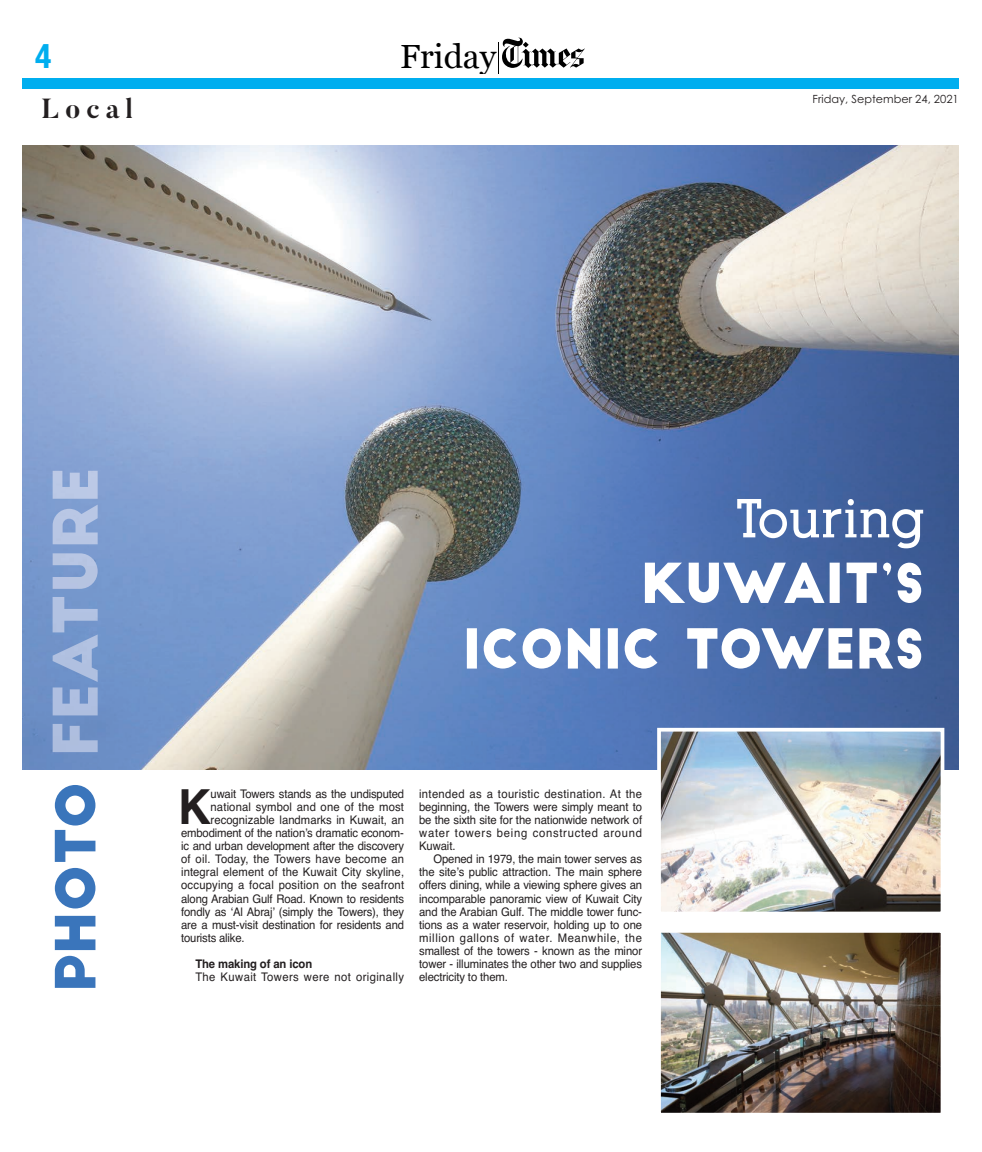
<style>
.page{position:relative;width:982px;height:1152px;background:#fff}
.page>*{position:absolute;margin:0;border:0;box-sizing:border-box;transform-origin:0 0}
.t1{font:700 48.25px "Helvetica";color:#231f20;scale:.95 1}
.t2{font:700 condensed 33.75px "Helvetica Neue";color:#00aeef}
.t3{font:33.5px "Georgia";color:#000}
.t4{font:700 27.5px "Butler";letter-spacing:.2em;color:#231f20}
.t5{font:11.88px/13.1px "Helvetica";letter-spacing:-.01em;color:#231f20;text-align:justify;scale:.95 1}
.t6{font:11.88px "Helvetica";letter-spacing:.02em;color:#231f20;scale:.95 1}
.t7{font:11.88px "Helvetica";letter-spacing:.035em;color:#231f20;scale:.95 1}
.t8{font:11.88px "Helvetica";letter-spacing:.01em;color:#231f20;scale:.95 1}
.t9{font:700 11.88px "Helvetica";letter-spacing:-.01em;color:#231f20;scale:.95 1}
.t10{font:11.25px "Century Gothic";color:#231f20}
</style>
<div class="page">
<img style="left:22px;top:146px;width:936px;height:623px">
<svg style="left:502px;top:37px;width:82px;height:31px"></svg>
<hr style="left:498px;top:42px;width:1px;height:32px;background:#000">
<div style="left:22px;top:78px;width:937px;height:11px;background:#00aeef"></div>
<svg style="left:467px;top:628px;width:454px;height:40px"></svg>
<svg style="left:645px;top:562px;width:276px;height:41px"></svg>
<svg style="left:737px;top:499px;width:186px;height:49px"></svg>
<img style="left:53px;top:471px;width:45px;height:281px">
<svg style="left:55px;top:785px;width:40px;height:203px"></svg>
<img style="left:662px;top:934px;width:277px;height:177px">
<div style="left:657px;top:929px;width:287px;height:187px;border:4px solid #fff"></div>
<img style="left:662px;top:733px;width:277px;height:177px">
<div style="left:657px;top:728px;width:287px;height:187px;border:4px solid #fff"></div>
<h2 class="t2" style="left:35px;top:36px;width:18px">4</h2>
<h3 class="t3" style="left:400px;top:37px;width:98px">Friday</h3>
<h3 class="t4" style="left:41px;top:93px;width:93px">Local</h3>
<p class="t10" style="left:812px;top:92px;width:148px">Friday, September 24, 2021</p>
<h1 class="t1" style="left:178px;top:789px;width:36px">K</h1>
<p class="t5" style="left:210px;top:788px;width:205px">uwait Towers stands as the undisputed</p>
<p class="t8" style="left:210px;top:802px;width:205px">national symbol and one of the most</p>
<p class="t5" style="left:210px;top:814px;width:205px">recognizable landmarks in Kuwait, an</p>
<p class="t5" style="left:181px;top:827px;width:236px">embodiment of the nation’s dramatic econom-</p>
<p class="t5" style="left:181px;top:840px;width:236px">ic and urban development after the discovery</p>
<p class="t6" style="left:181px;top:854px;width:236px">of oil. Today, the Towers have become an</p>
<p class="t5" style="left:181px;top:866px;width:236px">integral element of the Kuwait City skyline,</p>
<p class="t6" style="left:181px;top:881px;width:236px">occupying a focal position on the seafront</p>
<p class="t5" style="left:181px;top:893px;width:236px">along Arabian Gulf Road. Known to residents</p>
<p class="t5" style="left:181px;top:906px;width:236px">fondly as ‘Al Abraj’ (simply the Towers), they</p>
<p class="t5" style="left:181px;top:919px;width:236px">are a must-visit destination for residents and</p>
<p class="t5" style="left:181px;top:932px;width:68px">tourists alike.</p>
<p class="t9" style="left:195px;top:959px;width:125px">The making of an icon</p>
<p class="t7" style="left:195px;top:972px;width:221px">The Kuwait Towers were not originally</p>
<p class="t5" style="left:419px;top:788px;width:236px">intended as a touristic destination. At the beginning, the Towers were simply meant to be the sixth site for the nationwide network of water towers being constructed around Kuwait.</p>
<p class="t5" style="left:419px;top:853px;width:236px;text-indent:14px">Opened in 1979, the main tower serves as the site’s public attraction. The main sphere offers dining, while a viewing sphere gives an incomparable panoramic view of Kuwait City and the Arabian Gulf. The middle tower func&shy;tions as a water reservoir, holding up to one million gallons of water. Meanwhile, the smallest of the towers - known as the minor tower - illuminates the other two and supplies electricity to them.</p>
</div>
